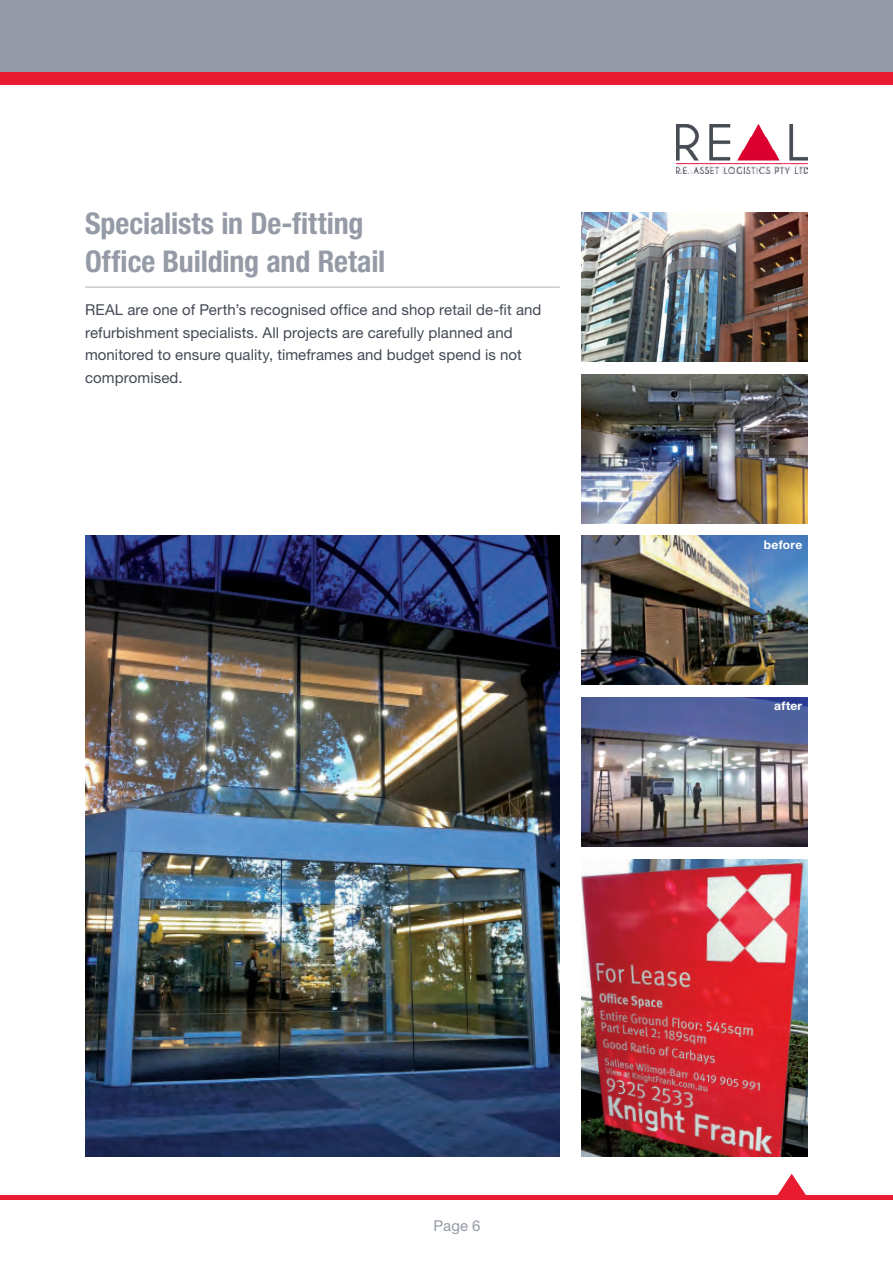
<style>
.page{position:relative;width:893px;height:1263px;background:#fff}
.page>*{position:absolute;margin:0;border:0;box-sizing:border-box;transform-origin:0 0}
.Heading1{font:700 condensed 30px/37.5px "Helvetica Neue LT Std";letter-spacing:-.005em;color:#959ba6}
.Body_Text{font:15px/22.5px "Helvetica Neue LT Std";letter-spacing:.005em;color:#434954}
.Feature_Box{font:15px "Helvetica Neue LT Std";color:#959ba6}
.Heading2{font:700 12px "Helvetica Neue LT Std";letter-spacing:.025em;color:#fff}
</style>
<div class="page">
<div style="left:0;top:0;width:893px;height:72px;background:#959ba6"></div>
<div style="left:0;top:72px;width:893px;height:13px;background:#e91b30"></div>
<hr style="left:0;top:1195px;width:893px;height:4px;background:#e91b30">
<svg style="left:777px;top:1174px;width:29px;height:21px"></svg>
<img style="left:677px;top:124px;width:131px;height:49px">
<hr style="left:85px;top:286px;width:475px;height:2px;background:#c6cbd1">
<img style="left:85px;top:536px;width:475px;height:621px">
<img style="left:581px;top:213px;width:227px;height:148px">
<img style="left:581px;top:374px;width:227px;height:149px">
<img style="left:581px;top:859px;width:227px;height:298px">
<img style="left:581px;top:536px;width:227px;height:149px">
<img style="left:581px;top:697px;width:227px;height:149px">
<p class="Heading1" style="left:85px;top:204px;width:302px">Specialists in De-fitting<br>Office Building and Retail</p>
<p class="Body_Text" style="left:85px;top:298px;width:458px">REAL are one of Perth’s recognised office and shop retail de-fit and refurbishment specialists. All projects are carefully planned and monitored to ensure quality, timeframes and budget spend is not compromised.</p>
<p class="Feature_Box" style="left:434px;top:1217px;width:48px">Page 6</p>
<p class="Heading2" style="left:764px;top:537px;width:40px">before</p>
<p class="Heading2" style="left:774px;top:698px;width:30px">after</p>
</div>
